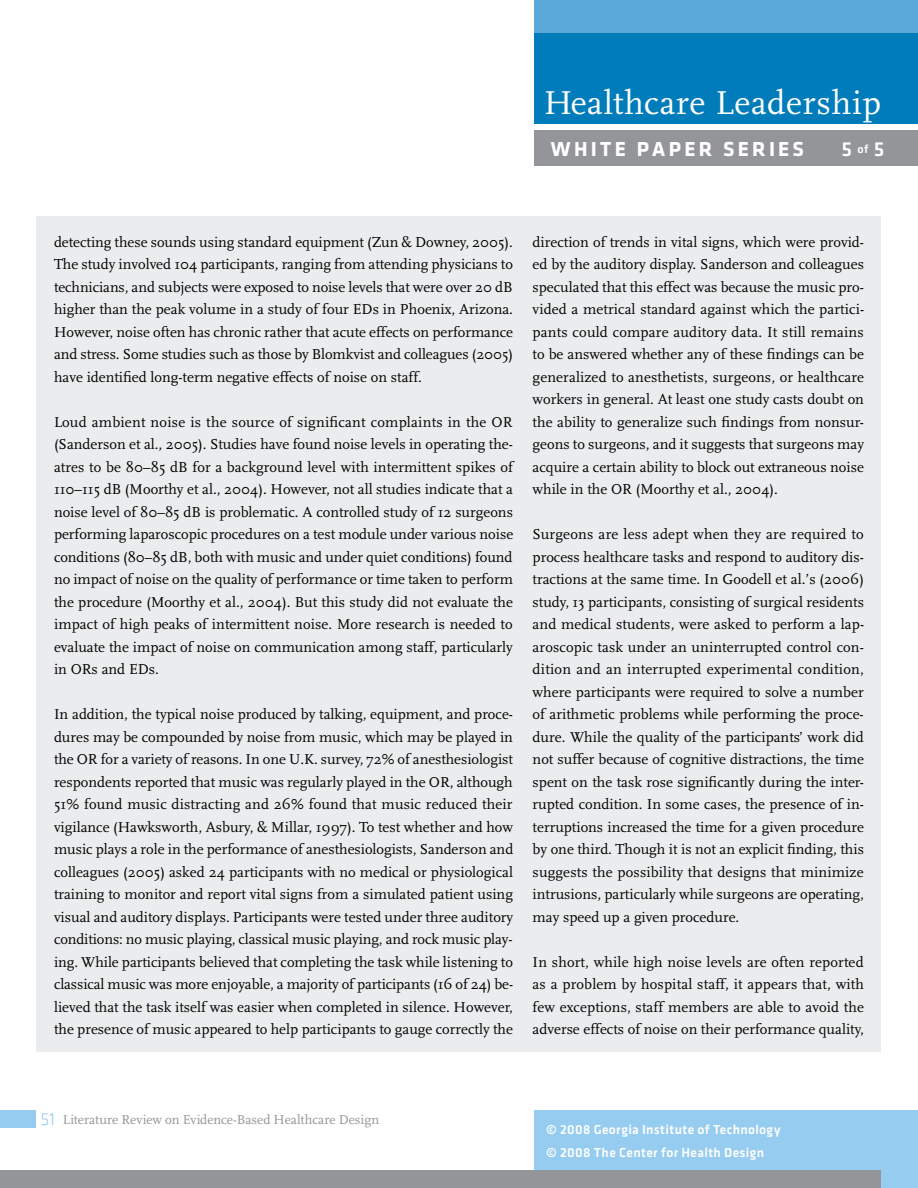
<style>
.page{position:relative;width:918px;height:1188px;background:#fff}
.page>*{position:absolute;margin:0;border:0;box-sizing:border-box;transform-origin:0 0}
.t1{font:34.5px "Scala";letter-spacing:.02em;color:#fff}
.t2{font:700 21px "Klavika";letter-spacing:.155em;color:#fff}
.t3{font:500 21px "Klavika";color:#fff}
.t4{font:300 18px "Klavika";color:#96ccef}
.t5{font:15px/22.5px "Scala";color:#000;text-align:justify}
.t6{font:500 13.5px/23.1px "Klavika";letter-spacing:.025em;color:#fff}
.t7{font:13.5px "Scala";letter-spacing:-.005em;color:#939598}
.s1{font-size:12px}
</style>
<div class="page">
<div style="left:534px;top:27px;width:384px;height:97px;background:#007cbb"></div>
<div style="left:36px;top:216px;width:844px;height:836px;background:#ebeced"></div>
<div style="left:534px;top:0;width:384px;height:33px;background:#5ba9d8"></div>
<div style="left:534px;top:130px;width:384px;height:36px;background:#939598"></div>
<div style="left:534px;top:1111px;width:384px;height:77px;background:#96ccef"></div>
<div style="left:0;top:1170px;width:880px;height:18px;background:#939598"></div>
<div style="left:0;top:1111px;width:35px;height:17px;background:#96ccef"></div>
<h1 class="t1" style="left:544px;top:84px;width:338px">Healthcare Leadership</h1>
<h2 class="t2" style="left:551px;top:137px;width:255px">WHITE PAPER SERIES</h2>
<h2 class="t3" style="left:842px;top:137px;width:44px">5<span class="s1">of</span>5</h2>
<p class="t5" style="left:54px;top:231px;width:461px">detecting these sounds using standard equipment (Zun &amp; Downey, 2005).<br>The study involved 104 participants, ranging from attending physicians to technicians, and subjects were exposed to noise levels that were over 20 dB higher than the peak volume in a study of four EDs in Phoenix, Arizona.<br>However, noise often has chronic rather that acute effects on performance and stress. Some studies such as those by Blomkvist and colleagues (2005) have identified long-term negative effects of noise on staff.</p>
<p class="t5" style="left:54px;top:411px;width:461px">Loud ambient noise is the source of significant complaints in the OR (Sanderson et al., 2005). Studies have found noise levels in operating the&shy;atres to be 80–85 dB for a background level with intermittent spikes of 110–115 dB (Moorthy et al., 2004). However, not all studies indicate that a noise level of 80–85 dB is problematic. A controlled study of 12 surgeons performing laparoscopic procedures on a test module under various noise conditions (80–85 dB, both with music and under quiet conditions) found no impact of noise on the quality of performance or time taken to perform the procedure (Moorthy et al., 2004). But this study did not evaluate the impact of high peaks of intermittent noise. More research is needed to evaluate the impact of noise on communication among staff, particularly in ORs and EDs.</p>
<p class="t5" style="left:54px;top:703px;width:461px">In addition, the typical noise produced by talking, equipment, and proce&shy;dures may be compounded by noise from music, which may be played in the OR for a variety of reasons. In one U.K. survey, 72% of anesthesiologist respondents reported that music was regularly played in the OR, although 51% found music distracting and 26% found that music reduced their vigilance (Hawksworth, Asbury, &amp; Millar, 1997). To test whether and how music plays a role in the performance of anesthesiologists, Sanderson and colleagues (2005) asked 24 participants with no medical or physiological training to monitor and report vital signs from a simulated patient using visual and auditory displays. Participants were tested under three auditory conditions: no music playing, classical music playing, and rock music play&shy;ing. While participants believed that completing the task while listening to classical music was more enjoyable, a majority of participants (16 of 24) be&shy;lieved that the task itself was easier when completed in silence. However, the presence of music appeared to help participants to gauge correctly the</p>
<p class="t5" style="left:533px;top:231px;width:333px">direction of trends in vital signs, which were provid&shy;ed by the auditory display. Sanderson and colleagues speculated that this effect was because the music pro&shy;vided a metrical standard against which the partici&shy;pants could compare auditory data. It still remains to be answered whether any of these findings can be generalized to anesthetists, surgeons, or healthcare workers in general. At least one study casts doubt on the ability to generalize such findings from nonsur&shy;geons to surgeons, and it suggests that surgeons may acquire a certain ability to block out extraneous noise while in the OR (Moorthy et al., 2004).</p>
<p class="t5" style="left:533px;top:523px;width:333px">Surgeons are less adept when they are required to process healthcare tasks and respond to auditory dis&shy;tractions at the same time. In Goodell et al.’s (2006) study, 13 participants, consisting of surgical residents and medical students, were asked to perform a lap&shy;aroscopic task under an uninterrupted control con&shy;dition and an interrupted experimental condition, where participants were required to solve a number of arithmetic problems while performing the proce&shy;dure. While the quality of the participants’ work did not suffer because of cognitive distractions, the time spent on the task rose significantly during the inter&shy;rupted condition. In some cases, the presence of in&shy;terruptions increased the time for a given procedure by one third. Though it is not an explicit finding, this suggests the possibility that designs that minimize intrusions, particularly while surgeons are operating, may speed up a given procedure.</p>
<p class="t5" style="left:533px;top:951px;width:333px">In short, while high noise levels are often reported as a problem by hospital staff, it appears that, with few exceptions, staff members are able to avoid the adverse effects of noise on their performance quality,</p>
<p class="t4" style="left:40px;top:1109px;width:16px">51</p>
<p class="t7" style="left:63px;top:1112px;width:318px">Literature Review on Evidence-Based Healthcare Design</p>
<p class="t6" style="left:546px;top:1118px;width:236px">© 2008 Georgia Institute of Technology © 2008 The Center for Health Design</p>
</div>
